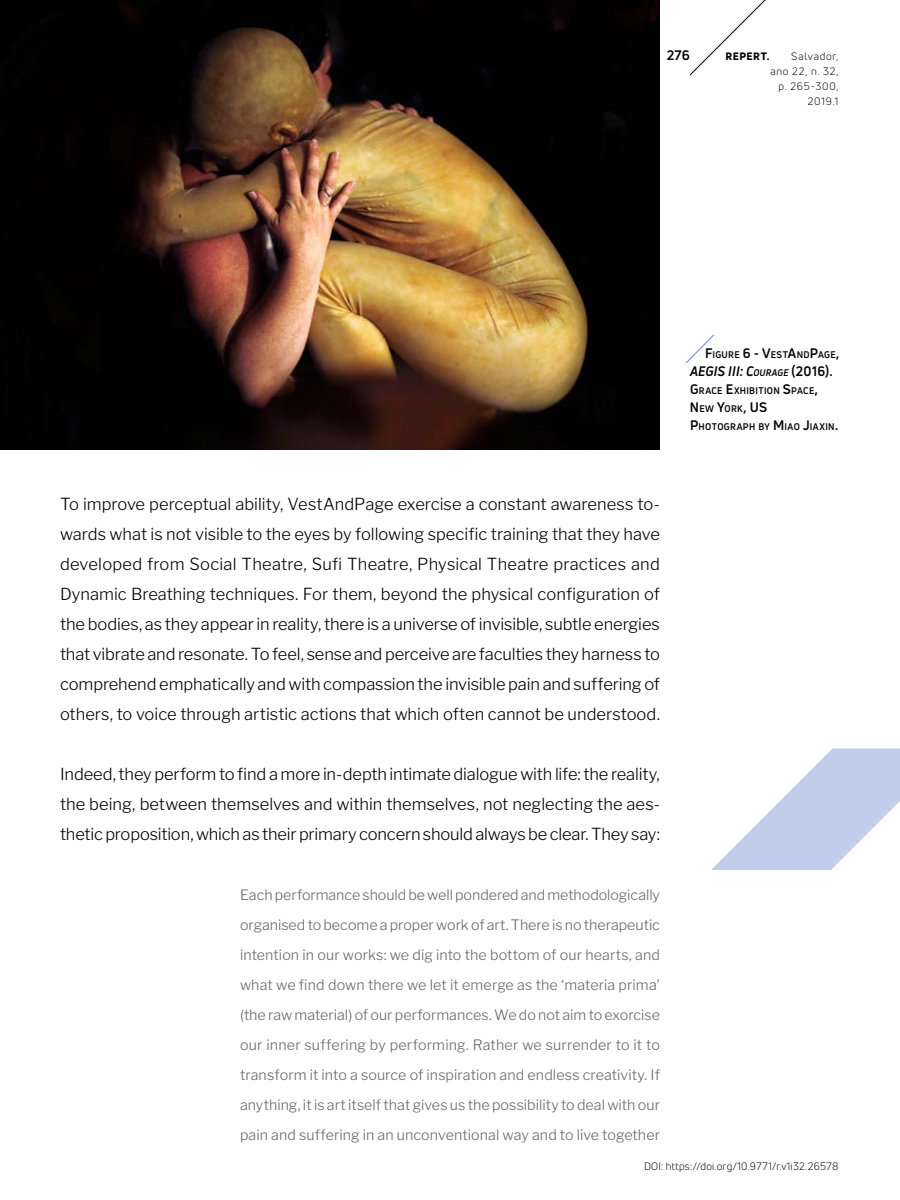
<style>
.page{position:relative;width:900px;height:1200px;background:#fff}
.page>*{position:absolute;margin:0;border:0;box-sizing:border-box;transform-origin:0 0}
.t1{font:300 39.3px "Uni Neue";color:#6482cd;scale:1.2 1}
.t2{font:300 16.5px/30px "Libre Franklin";letter-spacing:-.005em;color:#000;text-align:justify}
.t3{font:300 14.25px/30px "Libre Franklin";letter-spacing:.005em;color:#666;text-align:justify}
.t4{font:italic 700 13.5px "Uni Neue";color:#000}
.t5{font:700 13.5px "Uni Neue";color:#000}
.t6{font:700 13.5px "Uni Neue";color:#000}
.t7{font:10.5px "Uni Neue";letter-spacing:.04em;color:#000}
.t8{font:10.5px/15px "Uni Neue";letter-spacing:.075em;color:#000;text-align:right}
.t9{font:800 10.5px "Uni Neue";letter-spacing:.05em;color:#000}
.t10{font:700 9.45px "Uni Neue";letter-spacing:.035em;color:#000}
.s1{font-size:13.5px}
.s2{font-size:9.45px}
.s3{font-style:normal}
</style>
<div class="page">
<img style="left:0;top:0;width:660px;height:450px">
<svg style="left:711px;top:748px;width:189px;height:122px"></svg>
<svg style="left:689px;top:0;width:77px;height:76px"></svg>
<p class="t6" style="left:667px;top:47px;width:25px">276</p>
<p class="t9" style="left:725px;top:49px;width:45px">REPERT.</p>
<p class="t8" style="left:770px;top:49px;width:70px">Salvador, ano 22, n. 32, p. 265-300,<br>2019.1</p>
<h1 class="t1" style="left:696px;top:325px;width:25px">⁄</h1>
<p class="t10" style="left:705px;top:349px;width:136px"><span class="s1">F</span>IGURE <span class="s1">6 - V</span>EST<span class="s1">A</span>ND<span class="s1">P</span>AGE<span class="s1">,</span></p>
<p class="t4" style="left:690px;top:363px;width:144px">AEGIS III: C<span class="s2">OURAGE</span> <span class="s3">(2016).</span></p>
<p class="t10" style="left:690px;top:385px;width:130px"><span class="s1">G</span> RACE <span class="s1">E</span>XHIBITION <span class="s1">S</span>PACE<span class="s1">,</span></p>
<p class="t5" style="left:690px;top:399px;width:69px">N <span class="s2">EW</span> Y<span class="s2">ORK</span>, US</p>
<p class="t10" style="left:690px;top:421px;width:150px"><span class="s1">P</span>HOTOGRAPH BY <span class="s1">M</span> IAO <span class="s1">J</span>IAXIN<span class="s1">.</span></p>
<p class="t2" style="left:60px;top:489px;width:602px">To improve perceptual ability, VestAndPage exercise a constant awareness to&shy;wards what is not visible to the eyes by following specific training that they have developed from Social Theatre, Sufi Theatre, Physical Theatre practices and Dynamic Breathing techniques. For them, beyond the physical configuration of the bodies, as they appear in reality, there is a universe of invisible, subtle energies that vibrate and resonate. To feel, sense and perceive are faculties they harness to comprehend emphatically and with compassion the invisible pain and suffering of others, to voice through artistic actions that which often cannot be understood.</p>
<p class="t2" style="left:60px;top:759px;width:602px">Indeed, they perform to find a more in-depth intimate dialogue with life: the reality, the being, between themselves and within themselves, not neglecting the aes&shy;thetic proposition, which as their primary concern should always be clear. They say:</p>
<p class="t3" style="left:240px;top:880px;width:422px">Each performance should be well pondered and methodologically organised to become a proper work of art. There is no therapeutic intention in our works: we dig into the bottom of our hearts, and what we find down there we let it emerge as the ‘materia prima’ (the raw material) of our performances. We do not aim to exorcise our inner suffering by performing. Rather we surrender to it to transform it into a source of inspiration and endless creativity. If anything, it is art itself that gives us the possibility to deal with our pain and suffering in an unconventional way and to live together</p>
<p class="t7" style="left:644px;top:1160px;width:196px">DOI: https://doi.org/10.9771/r.v1i32.26578</p>
</div>
